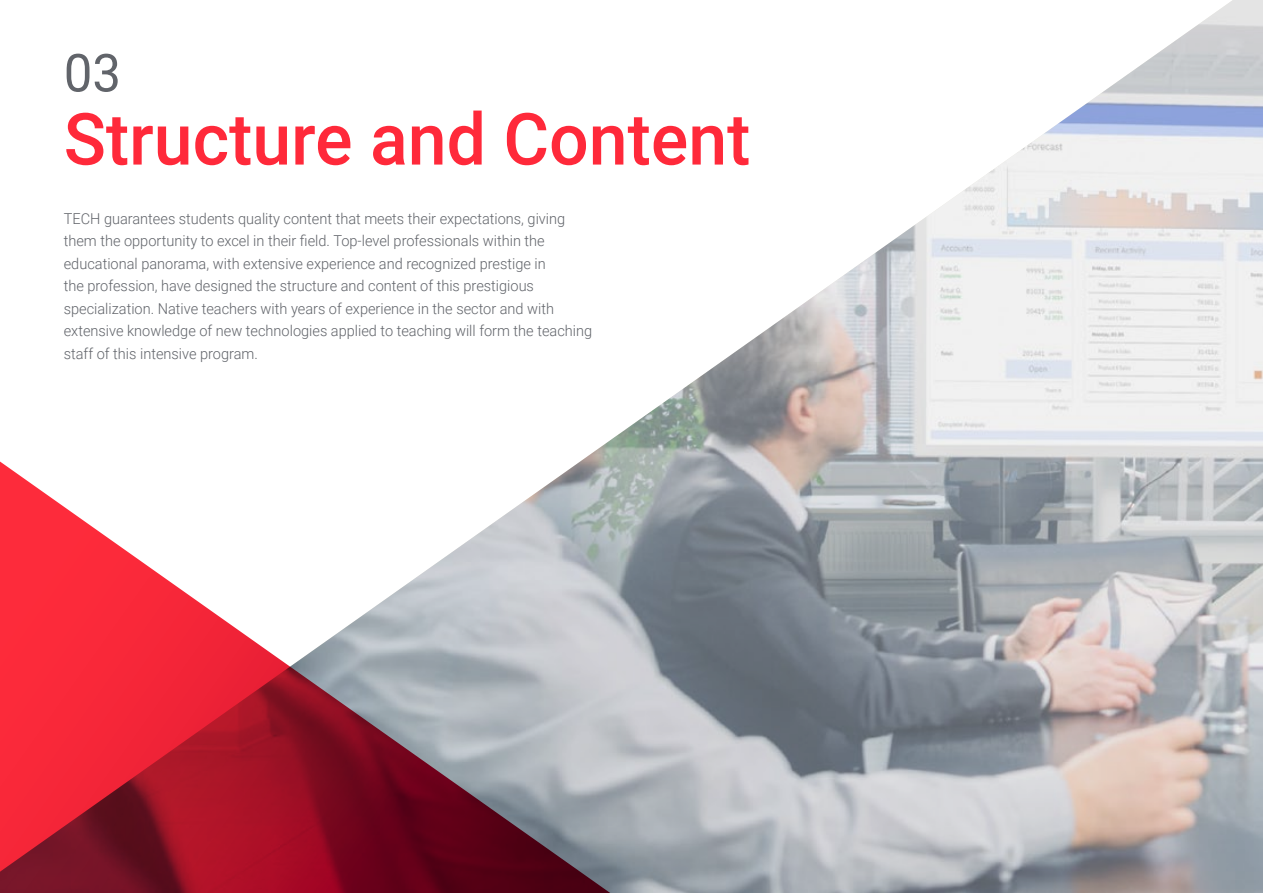
<style>
.page{position:relative;width:1263px;height:893px;background:#fff}
.page>*{position:absolute;margin:0;border:0;box-sizing:border-box;transform-origin:0 0}
.t1{font:500 72px "Roboto";color:#ff293a}
.t2{font:52.5px "Roboto";color:#61646a}
.t3{font:300 15px/22.5px "Roboto";color:#61646a}
</style>
<div class="page">
<img style="left:602px;top:0;width:661px;height:893px">
<svg style="left:0;top:446px;width:640px;height:447px"></svg>
<h2 class="t2" style="left:64px;top:36px;width:59px">03</h2>
<h1 class="t1" style="left:64px;top:89px;width:688px">Structure and Content</h1>
<p class="t3" style="left:64px;top:207px;width:530px">TECH guarantees students quality content that meets their expectations, giving them the opportunity to excel in their field. Top-level professionals within the educational panorama, with extensive experience and recognized prestige in<br>the profession, have designed the structure and content of this prestigious specialization. Native teachers with years of experience in the sector and with extensive knowledge of new technologies applied to teaching will form the teaching staff of this intensive program.</p>
</div>
